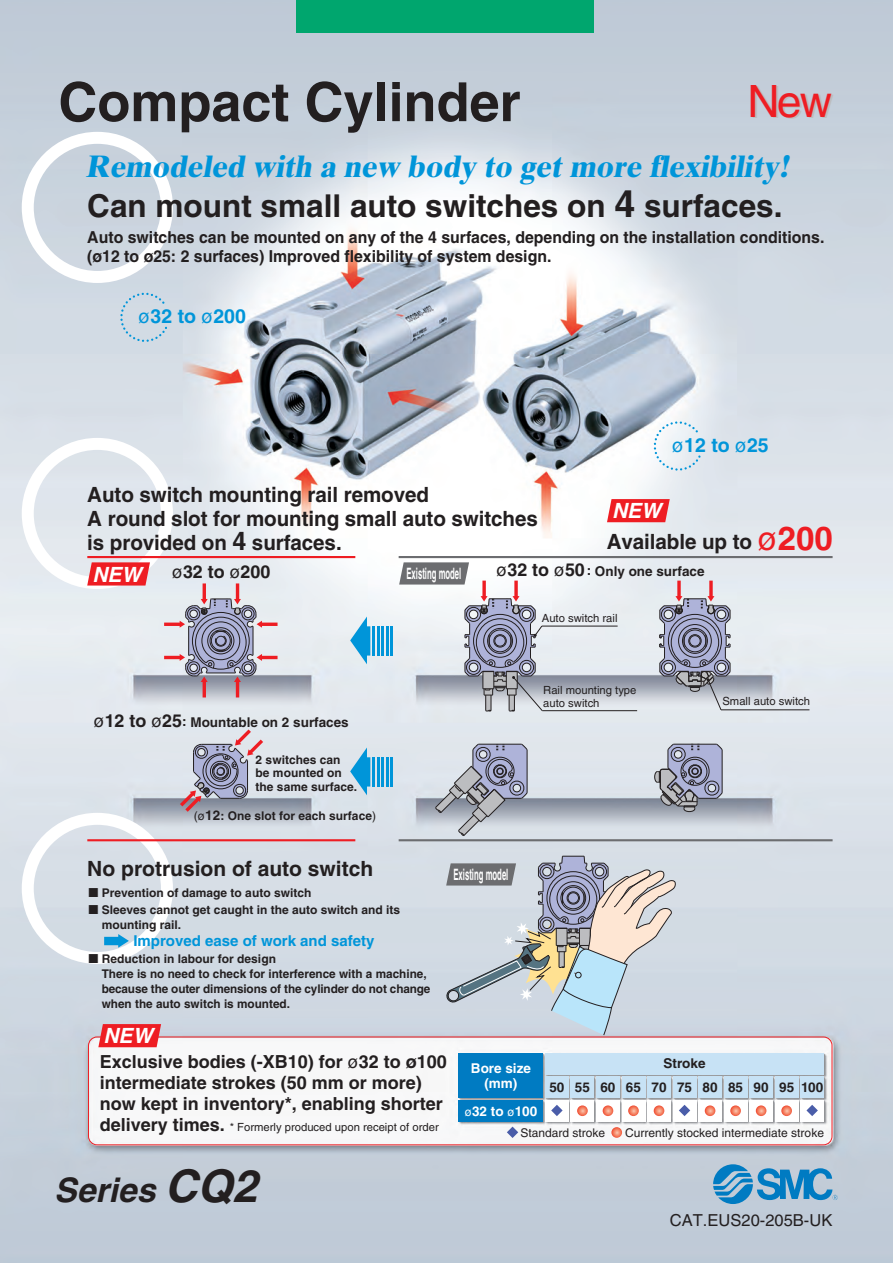
<style>
.page{position:relative;width:893px;height:1263px;background:#fff}
.page>*{position:absolute;margin:0;border:0;box-sizing:border-box;transform-origin:0 0}
.t1{font:700 54px "Helvetica";color:#231f20}
.t2{font:44.55px "Helvetica";color:#ee1d23}
.t3{font:italic 700 33.75px "Helvetica";color:#231f20}
.t4{font:700 31.5px "Helvetica";color:#231f20}
.t5{font:italic 700 31.05px "Times Ten";color:#0095d9}
.t6{font:700 21px/24px "Helvetica";letter-spacing:-.005em;color:#231f20}
.t7{font:italic 700 21px "Helvetica";color:#fff}
.t8{font:700 19.5px "Helvetica";color:#0095d9}
.t9{font:700 18px/21px "Helvetica";color:#231f20}
.t10{font:700 17.85px "Helvetica";color:#231f20}
.t11{font:700 16.5px/19.8px "Helvetica";color:#231f20;scale:.96 1}
.t12{font:16.5px "Helvetica";color:#231f20}
.t13{font:700 15.75px "Helvetica";color:#fff;scale:.49 1}
.t14{font:700 15px "Helvetica";color:#0095d9}
.t15{font:700 13.5px "Helvetica";color:#231f20}
.t16{font:700 13.5px/15px "Helvetica";color:#fff;text-align:center}
.t17{font:700 12px/15px "Helvetica";color:#231f20}
.t18{font:12px "Helvetica";color:#231f20}
.t19{font:11.25px/13.5px "Helvetica";color:#231f20}
.s1{font-size:37.5px}
.s2{font-weight:400}
.s3{font-size:25.5px}
.s4{font-weight:400;font-size:33px;color:#ee1d23}
.s5{font-size:33px;color:#ee1d23}
.s6{font-weight:400;font-size:17.85px}
.s7{font-size:17.85px}
.s8{font-size:13.5px}
.s9{font-family:"European Pi Three";font-weight:400}
.s10{font-weight:700;font-size:18px}
.s11{font-size:45px}
.s12{font-weight:400;font-size:12px}
</style>
<div class="page">
<img style="left:0;top:0;width:892px;height:1263px">
<div style="left:88px;top:1037px;width:744px;height:108px;border:1px solid #ee1d23;border-radius:9px"></div>
<div style="left:22px;top:813px;width:151px;height:151px;border:12px solid #fff;border-radius:50%"></div>
<div style="left:22px;top:438px;width:151px;height:151px;border:12px solid #fff;border-radius:50%"></div>
<div style="left:22px;top:132px;width:151px;height:151px;border:12px solid #fff;border-radius:50%"></div>
<svg style="left:434px;top:743px;width:94px;height:93px;background:#adb1be"></svg>
<svg style="left:654px;top:743px;width:69px;height:69px;background:#9699ac"></svg>
<svg style="left:180px;top:729px;width:83px;height:83px;background:#b0acbb"></svg>
<svg style="left:350px;top:617px;width:20px;height:47px"></svg>
<hr style="left:372px;top:626px;width:3px;height:30px;background:#0095d9">
<hr style="left:377px;top:626px;width:2px;height:30px;background:#0095d9">
<hr style="left:381px;top:626px;width:3px;height:30px;background:#0095d9">
<hr style="left:386px;top:626px;width:2px;height:30px;background:#0095d9">
<hr style="left:391px;top:626px;width:2px;height:30px;background:#0095d9">
<svg style="left:350px;top:748px;width:20px;height:47px"></svg>
<hr style="left:372px;top:757px;width:3px;height:30px;background:#0095d9">
<hr style="left:377px;top:757px;width:2px;height:30px;background:#0095d9">
<hr style="left:381px;top:757px;width:3px;height:30px;background:#0095d9">
<hr style="left:386px;top:757px;width:2px;height:30px;background:#0095d9">
<hr style="left:391px;top:757px;width:2px;height:30px;background:#0095d9">
<svg style="left:164px;top:583px;width:113px;height:114px;background:#b7b2c0"></svg>
<hr style="left:87px;top:839px;width:268px;height:2px;background:#ee1d23">
<hr style="left:87px;top:556px;width:268px;height:2px;background:#ee1d23">
<hr style="left:398px;top:839px;width:434px;height:2px;background:#6c6d70">
<hr style="left:398px;top:556px;width:434px;height:2px;background:#6c6d70">
<hr style="left:721px;top:710px;width:88px;height:1px;background:#231f20">
<svg style="left:659px;top:581px;width:71px;height:130px;background:#a6a7b7"></svg>
<hr style="left:542px;top:710px;width:95px;height:1px;background:#231f20">
<hr style="left:542px;top:626px;width:75px;height:1px;background:#231f20">
<svg style="left:119px;top:292px;width:50px;height:51px;background:#c9d7e3"></svg>
<svg style="left:652px;top:420px;width:50px;height:52px"></svg>
<div style="left:459px;top:1053px;width:84px;height:45px;background:#007bc2"></div>
<div style="left:459px;top:1100px;width:84px;height:21px;background:#007bc2"></div>
<div style="left:545px;top:1053px;width:278px;height:22px;background:#c7e2f5"></div>
<div style="left:545px;top:1077px;width:23px;height:21px;background:#c7e2f5"></div>
<div style="left:570px;top:1077px;width:24px;height:21px;background:#c7e2f5"></div>
<div style="left:596px;top:1077px;width:23px;height:21px;background:#c7e2f5"></div>
<div style="left:621px;top:1077px;width:24px;height:21px;background:#c7e2f5"></div>
<div style="left:647px;top:1077px;width:23px;height:21px;background:#c7e2f5"></div>
<div style="left:672px;top:1077px;width:24px;height:21px;background:#c7e2f5"></div>
<div style="left:698px;top:1077px;width:23px;height:21px;background:#c7e2f5"></div>
<div style="left:724px;top:1077px;width:23px;height:21px;background:#c7e2f5"></div>
<div style="left:749px;top:1077px;width:23px;height:21px;background:#c7e2f5"></div>
<div style="left:775px;top:1077px;width:23px;height:21px;background:#c7e2f5"></div>
<div style="left:800px;top:1077px;width:23px;height:21px;background:#c7e2f5"></div>
<div style="left:545px;top:1100px;width:23px;height:21px;background:#fff"></div>
<div style="left:570px;top:1100px;width:24px;height:21px;background:#fff"></div>
<div style="left:596px;top:1100px;width:23px;height:21px;background:#fff"></div>
<div style="left:621px;top:1100px;width:24px;height:21px;background:#fff"></div>
<div style="left:647px;top:1100px;width:23px;height:21px;background:#fff"></div>
<div style="left:672px;top:1100px;width:24px;height:21px;background:#fff"></div>
<div style="left:698px;top:1100px;width:23px;height:21px;background:#fff"></div>
<div style="left:724px;top:1100px;width:23px;height:21px;background:#fff"></div>
<div style="left:749px;top:1100px;width:23px;height:21px;background:#fff"></div>
<div style="left:775px;top:1100px;width:23px;height:21px;background:#fff"></div>
<div style="left:800px;top:1100px;width:23px;height:21px;background:#fff"></div>
<svg style="left:551px;top:1105px;width:11px;height:11px"></svg>
<svg style="left:507px;top:1127px;width:11px;height:11px"></svg>
<svg style="left:679px;top:1105px;width:11px;height:11px"></svg>
<svg style="left:806px;top:1105px;width:11px;height:11px"></svg>
<svg style="left:577px;top:1105px;width:10px;height:11px"></svg>
<svg style="left:602px;top:1105px;width:11px;height:11px"></svg>
<svg style="left:628px;top:1105px;width:10px;height:11px"></svg>
<svg style="left:653px;top:1105px;width:11px;height:11px"></svg>
<svg style="left:704px;top:1105px;width:11px;height:11px"></svg>
<svg style="left:730px;top:1105px;width:11px;height:11px"></svg>
<svg style="left:755px;top:1105px;width:11px;height:11px"></svg>
<svg style="left:781px;top:1105px;width:11px;height:11px"></svg>
<svg style="left:611px;top:1127px;width:11px;height:11px"></svg>
<svg style="left:104px;top:934px;width:25px;height:14px"></svg>
<svg style="left:87px;top:562px;width:63px;height:24px;background:#ed3339"></svg>
<svg style="left:98px;top:1024px;width:63px;height:23px"></svg>
<svg style="left:607px;top:499px;width:62px;height:23px"></svg>
<svg style="left:446px;top:856px;width:230px;height:180px;background:#c1c7cd"></svg>
<svg style="left:399px;top:562px;width:144px;height:150px"></svg>
<div style="left:296px;top:0;width:298px;height:33px;background:#00a66e"></div>
<svg style="left:713px;top:1164px;width:124px;height:40px;background:#6aa7cd"></svg>
<h1 class="t1" style="left:58px;top:83px;width:464px">Compact Cylinder</h1>
<h2 class="t2" style="left:747px;top:85px;width:86px">New</h2>
<h3 class="t5" style="left:85px;top:154px;width:710px">Remodeled with a new body to get more flexibility!</h3>
<h3 class="t4" style="left:87px;top:194px;width:696px">Can mount small auto switches on <span class="s1">4</span> surfaces.</h3>
<h3 class="t11" style="left:87px;top:229px;width:769px">Auto switches can be mounted on any of the 4 surfaces, depending on the installation conditions. (ø12 to ø25: 2 surfaces) Improved flexibility of system design.</h3>
<h3 class="t8" style="left:139px;top:309px;width:109px"><span class="s2">ø</span>32 to <span class="s2">ø</span>200</h3>
<h3 class="t6" style="left:87px;top:485px;width:452px">Auto switch mounting rail removed<br>A round slot for mounting small auto switches is provided on <span class="s3">4</span> surfaces.</h3>
<h3 class="t8" style="left:672px;top:438px;width:98px"><span class="s2">ø</span>12 to <span class="s2">ø</span>25</h3>
<h3 class="t7" style="left:612px;top:503px;width:50px">NEW</h3>
<h3 class="t6" style="left:606px;top:532px;width:228px">Available up to <span class="s4">ø</span><span class="s5">200</span></h3>
<h3 class="t7" style="left:92px;top:566px;width:50px">NEW</h3>
<h3 class="t10" style="left:172px;top:565px;width:100px"><span class="s2">ø</span>32 to <span class="s2">ø</span>200</h3>
<p class="t15" style="left:496px;top:566px;width:209px"><span class="s6">ø</span><span class="s7">32 to</span> <span class="s6">ø</span><span class="s7">50</span>: Only one surface</p>
<h3 class="t13" style="left:406px;top:568px;width:114px">Existing model</h3>
<p class="t19" style="left:542px;top:613px;width:77px">Auto switch rail</p>
<p class="t15" style="left:94px;top:717px;width:256px"><span class="s6">ø</span><span class="s7">12 to</span> <span class="s6">ø</span><span class="s7">25</span>: Mountable on 2 surfaces</p>
<p class="t17" style="left:256px;top:754px;width:103px;line-height:13.5px">2 switches can be mounted on the same surface.</p>
<p class="t17" style="left:194px;top:810px;width:183px"><span class="s2">(ø</span><span class="s8">12</span>: One slot for each surface<span class="s2">)</span></p>
<h3 class="t6" style="left:87px;top:859px;width:287px">No protrusion of auto switch</h3>
<p class="t17" style="left:88px;top:887px;width:224px"><span class="s9">-</span> Prevention of damage to auto switch</p>
<p class="t17" style="left:102px;top:904px;width:300px;text-indent:-13px"><span class="s9">-</span> Sleeves cannot get caught in the auto switch and its mounting rail.</p>
<p class="t14" style="left:133px;top:936px;width:242px">Improved ease of work and safety</p>
<p class="t17" style="left:102px;top:952px;width:330px;text-indent:-13px"><span class="s9">-</span> Reduction in labour for design<br>There is no need to check for interference with a machine, because the outer dimensions of the cylinder do not change when the auto switch is mounted.</p>
<h3 class="t7" style="left:103px;top:1028px;width:50px">NEW</h3>
<h3 class="t13" style="left:453px;top:869px;width:114px">Existing model</h3>
<p class="t19" style="left:543px;top:684px;width:95px">Rail mounting type auto switch</p>
<p class="t19" style="left:722px;top:696px;width:89px">Small auto switch</p>
<h3 class="t9" style="left:100px;top:1053px;width:349px">Exclusive bodies (-XB10) for <span class="s2">ø</span>32 to ø100 intermediate strokes (50 mm or more) now kept in inventory*, enabling shorter</h3>
<p class="t19" style="left:100px;top:1121px;width:340px"><span class="s10">delivery times.</span> * Formerly produced upon receipt of order</p>
<h3 class="t3" style="left:54px;top:1178px;width:205px">Series <span class="s11">CQ2</span></h3>
<p class="t16" style="left:471px;top:1062px;width:62px">Bore size (mm)</p>
<p class="t16" style="left:464px;top:1105px;width:74px"><span class="s12">ø</span>32 to <span class="s12">ø</span>100</p>
<p class="t15" style="left:663px;top:1059px;width:44px">Stroke</p>
<p class="t15" style="left:549px;top:1083px;width:275px">50 55 60 65 70 75 80 85 90 95 100</p>
<p class="t18" style="left:520px;top:1128px;width:86px">Standard stroke</p>
<p class="t18" style="left:625px;top:1128px;width:200px">Currently stocked intermediate stroke</p>
<h3 class="t12" style="left:670px;top:1214px;width:164px">CAT.EUS20-205B-UK</h3>
</div>
